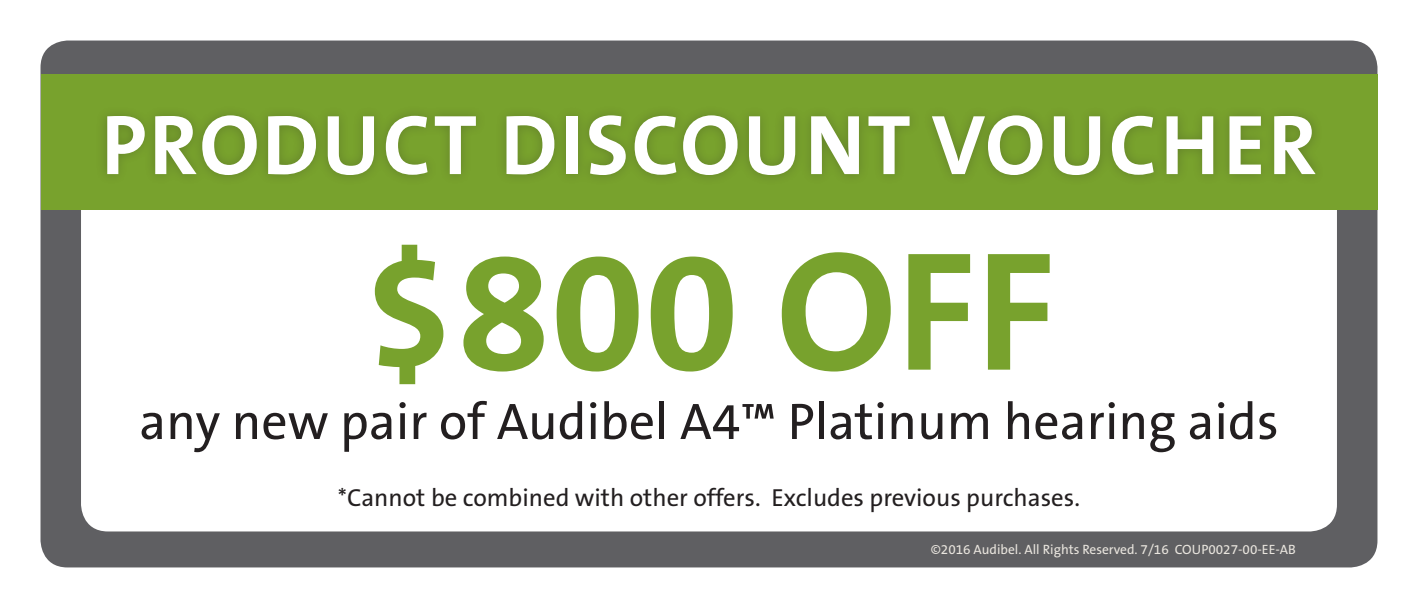
<style>
.page{position:relative;width:1418px;height:608px;background:#fff}
.page>*{position:absolute;margin:0;border:0;box-sizing:border-box;transform-origin:0 0}
.t1{font:700 171px "The Sans B7";color:#78a22d}
.t2{font:700 85.5px "The Sans B7";letter-spacing:.03em;color:#fff}
.t3{font:51.75px "The Sans B5 Plain";color:#231f20}
.t4{font:24.75px "The Sans B5 Plain";color:#231f20}
.t5{font:13.5px "The Sans B5 Plain";color:#e9e5de}
</style>
<div class="page">
<div style="left:40px;top:40px;width:1337px;height:527px;background:#5f5f62;border-radius:27px"></div>
<div style="left:81px;top:90px;width:1255px;height:441px;background:#fff;border-radius:27px"></div>
<div style="left:40px;top:75px;width:1337px;height:135px;background:#78a22d"></div>
<div style="left:95px;top:104px;width:1231px;height:82px;background:#231f20;opacity:.25"></div>
<p class="t2" style="left:101px;top:99px;width:1217px">PRODUCT DISCOUNT VOUCHER</p>
<p class="t1" style="left:362px;top:220px;width:694px">$800 OFF</p>
<p class="t3" style="left:139px;top:393px;width:1141px">any new pair of Audibel A4™ Platinum hearing aids</p>
<p class="t4" style="left:338px;top:484px;width:743px">*Cannot be combined with other offers. Excludes previous purchases.</p>
<p class="t5" style="left:930px;top:542px;width:367px">©2016 Audibel. All Rights Reserved. 7/16 COUP0027-00-EE-AB</p>
</div>
